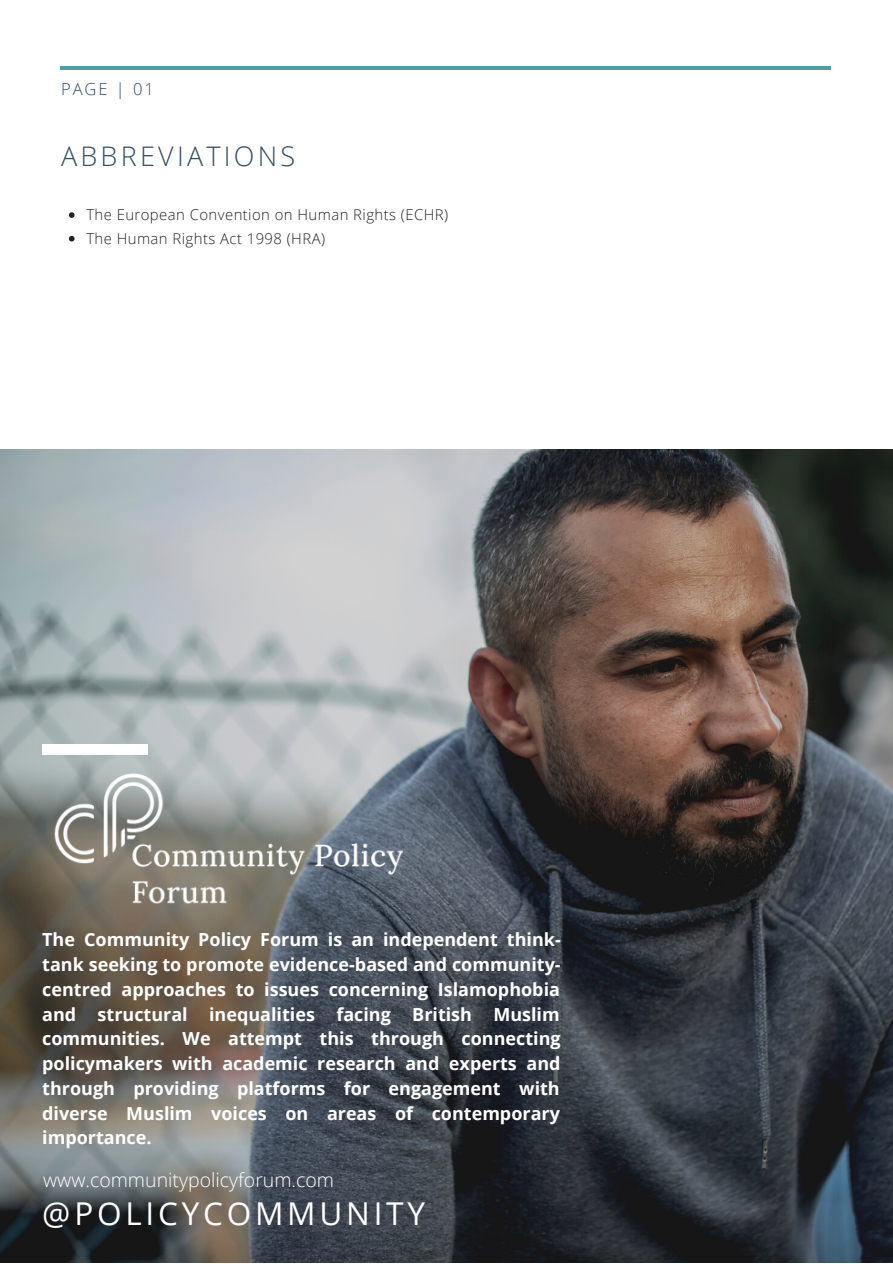
<style>
.page{position:relative;width:893px;height:1264px;background:#fff}
.page>*{position:absolute;margin:0;border:0;box-sizing:border-box;transform-origin:0 0}
.t1{font:31.5px "Open Sans";letter-spacing:.12em;color:#fff}
.t2{font:300 27px "Open Sans";letter-spacing:.12em;color:#364d62}
.t3{font:300 19.5px "Open Sans";color:#fff}
.t4{font:700 18px/24.8px "Open Sans";color:#fff;text-align:justify}
.t5{font:300 16.5px "Open Sans";letter-spacing:.12em;color:#364d62}
.t6{font:300 14.85px "Open Sans";letter-spacing:.03em;color:#222}
</style>
<div class="page">
<hr style="left:60px;top:66px;width:770px;height:4px;background:#529da2">
<img style="left:0;top:450px;width:892px;height:812px">
<div style="left:42px;top:744px;width:106px;height:10px;background:#fff"></div>
<img style="left:44px;top:766px;width:379px;height:148px">
<svg style="left:69px;top:212px;width:6px;height:6px"></svg>
<svg style="left:69px;top:236px;width:6px;height:5px"></svg>
<p class="t5" style="left:61px;top:77px;width:94px">PAGE | 01</p>
<p class="t2" style="left:61px;top:137px;width:236px">ABBREVIATIONS</p>
<p class="t6" style="left:86px;top:204px;width:363px">The European Convention on Human Rights (ECHR)</p>
<p class="t6" style="left:86px;top:228px;width:240px">The Human Rights Act 1998 (HRA)</p>
<p class="t4" style="left:42px;top:927px;width:520px">The Community Policy Forum is an independent think&shy;tank seeking to promote evidence-based and community&shy;centred approaches to issues concerning Islamophobia and structural inequalities facing British Muslim communities. We attempt this through connecting policymakers with academic research and experts and through providing platforms for engagement with diverse Muslim voices on areas of contemporary importance.</p>
<p class="t3" style="left:43px;top:1165px;width:292px">www.communitypolicyforum.com</p>
<p class="t1" style="left:42px;top:1191px;width:384px">@POLICYCOMMUNITY</p>
</div>
